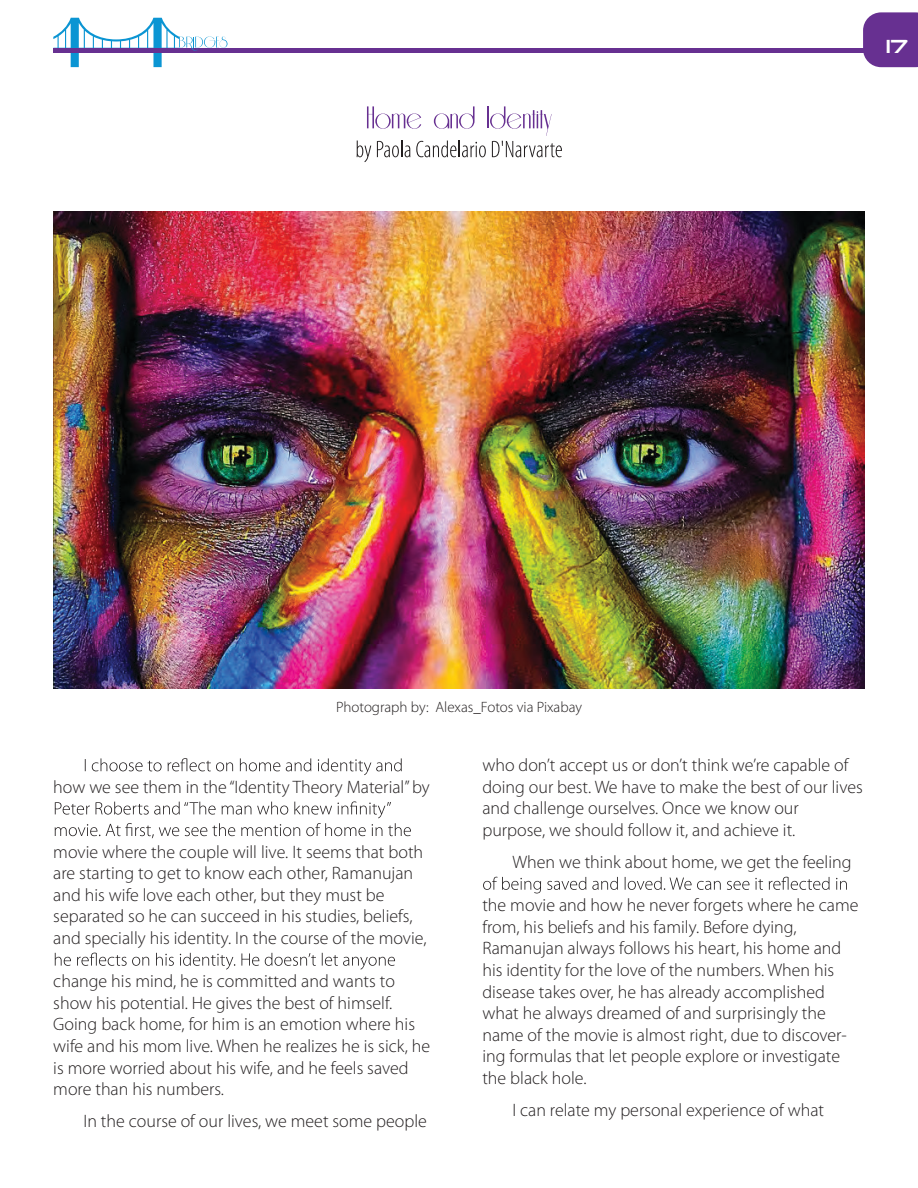
<style>
.page{position:relative;width:918px;height:1188px;background:#fff}
.page>*{position:absolute;margin:0;border:0;box-sizing:border-box;transform-origin:0 0}
.t1{font:21px "Neuropolitical";color:#fff}
.t2{font:300 18px/21.6px "Myriad Pro";color:#221e1f}
.t3{font:300 15px "Myriad Pro";color:#221e1f}
</style>
<div class="page">
<hr style="left:53px;top:48px;width:811px;height:4px;background:#673091">
<svg style="left:53px;top:18px;width:175px;height:49px"></svg>
<svg style="left:863px;top:12px;width:55px;height:55px;background:#6f3b96"></svg>
<svg style="left:85px;top:758px;width:317px;height:17px"></svg>
<svg style="left:55px;top:801px;width:356px;height:37px"></svg>
<svg style="left:55px;top:953px;width:340px;height:17px"></svg>
<svg style="left:483px;top:877px;width:364px;height:16px"></svg>
<svg style="left:357px;top:106px;width:205px;height:56px"></svg>
<img style="left:54px;top:212px;width:810px;height:477px">
<p class="t1" style="left:886px;top:36px;width:23px">17</p>
<p class="t3" style="left:336px;top:698px;width:248px">Photograph by: Alexas_Fotos via Pixabay</p>
<p class="t2" style="left:53px;top:776px;width:378px">how we see them in the “Identity Theory Material”by</p>
<p class="t2" style="left:53px;top:841px;width:375px">movie where the couple will live. It seems that both are starting to get to know each other, Ramanujan and his wife love each other, but they must be separated so he can succeed in his studies, beliefs, and specially his identity. In the course of the movie,</p>
<p class="t2" style="left:53px;top:970px;width:378px">change his mind, he is committed and wants to show his potential. He gives the best of himself.<br>Going back home, for him is an emotion where his wife and his mom live. When he realizes he is sick, he is more worried about his wife, and he feels saved more than his numbers.</p>
<p class="t2" style="left:83px;top:1110px;width:345px">In the course of our lives, we meet some people</p>
<p class="t2" style="left:482px;top:754px;width:382px">who don’t accept us or don’t think we’re capable of doing our best. We have to make the best of our lives and challenge ourselves. Once we know our purpose, we should follow it, and achieve it.</p>
<p class="t2" style="left:512px;top:851px;width:341px">When we think about home, we get the feeling</p>
<p class="t2" style="left:482px;top:894px;width:378px">the movie and how he never forgets where he came from, his beliefs and his family. Before dying, Ramanujan always follows his heart, his home and his identity for the love of the numbers. When his disease takes over, he has already accomplished what he always dreamed of and surprisingly the name of the movie is almost right, due to discover&shy;ing formulas that let people explore or investigate the black hole.</p>
<p class="t2" style="left:512px;top:1099px;width:313px">I can relate my personal experience of what</p>
</div>
